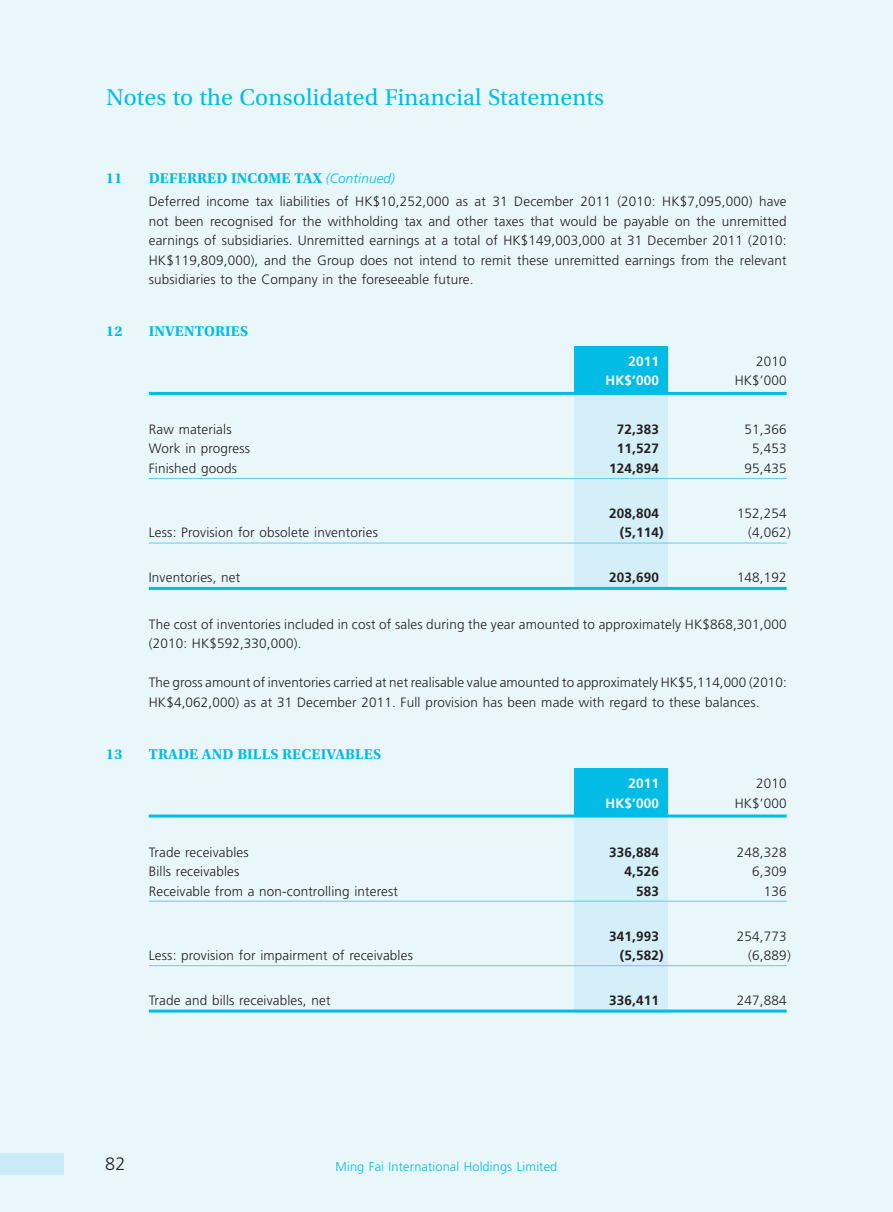
<style>
.page{position:relative;width:893px;height:1212px;background:#e9f7fb}
.page>*{position:absolute;margin:0;border:0;box-sizing:border-box;transform-origin:0 0}
.t1{font:24px "Utopia Std";letter-spacing:.01em;color:#02bce5}
.t2{font:300 18px "Frutiger LT Std";color:#231f20}
.t3{font:700 15px "Utopia Std";letter-spacing:.01em;color:#02bce5}
.t4{font:300 13.5px/19.5px "Frutiger LT Std";letter-spacing:.01em;color:#231f20}
.t5{font:700 13.5px "Frutiger LT Std";letter-spacing:.01em;color:#231f20}
.t6{font:700 13.5px "Frutiger LT Std";letter-spacing:.01em;color:#fff}
.t7{font:300 12.75px "Frutiger LT Std";letter-spacing:.01em;color:#02bce5}
.s1{font-family:"Frutiger LT Std";font-weight:300;font-style:italic;font-size:13.5px}
</style>
<div class="page">
<div style="left:0;top:1154px;width:64px;height:21px;background:#caebf7"></div>
<div style="left:574px;top:346px;width:94px;height:66px;background:#02bce5"></div>
<div style="left:574px;top:393px;width:94px;height:195px;background:#d5eff8"></div>
<hr style="left:149px;top:392px;width:638px;height:3px;background:#02bce5">
<hr style="left:149px;top:478px;width:638px;height:1px;background:#63ccec">
<hr style="left:149px;top:543px;width:638px;height:1px;background:#63ccec">
<hr style="left:149px;top:587px;width:638px;height:3px;background:#02bce5">
<div style="left:574px;top:768px;width:94px;height:66px;background:#02bce5"></div>
<div style="left:574px;top:816px;width:94px;height:196px;background:#d5eff8"></div>
<hr style="left:149px;top:814px;width:638px;height:3px;background:#02bce5">
<hr style="left:149px;top:901px;width:638px;height:1px;background:#63ccec">
<hr style="left:149px;top:965px;width:638px;height:1px;background:#63ccec">
<hr style="left:149px;top:1009px;width:638px;height:3px;background:#02bce5">
<p class="t1" style="left:106px;top:84px;width:499px">Notes to the Consolidated Financial Statements</p>
<p class="t3" style="left:106px;top:169px;width:18px">11</p>
<p class="t3" style="left:149px;top:169px;width:248px">DEFERRED INCOME TAX <span class="s1">(Continued)</span></p>
<p class="t4" style="left:149px;top:192px;width:639px;text-align:justify">Deferred income tax liabilities of HK$10,252,000 as at 31 December 2011 (2010: HK$7,095,000) have not been recognised for the withholding tax and other taxes that would be payable on the unremitted earnings of subsidiaries. Unremitted earnings at a total of HK$149,003,000 at 31 December 2011 (2010:<br>HK$119,809,000), and the Group does not intend to remit these unremitted earnings from the relevant subsidiaries to the Company in the foreseeable future.</p>
<p class="t3" style="left:106px;top:322px;width:18px">12</p>
<p class="t3" style="left:149px;top:322px;width:100px">INVENTORIES</p>
<p class="t6" style="left:628px;top:353px;width:32px">2011</p>
<p class="t4" style="left:756px;top:351px;width:32px">2010</p>
<p class="t6" style="left:605px;top:372px;width:55px">HK$’000</p>
<p class="t4" style="left:735px;top:371px;width:53px">HK$’000</p>
<p class="t4" style="left:149px;top:420px;width:84px">Raw materials</p>
<p class="t5" style="left:617px;top:421px;width:44px">72,383</p>
<p class="t4" style="left:745px;top:420px;width:44px">51,366</p>
<p class="t4" style="left:149px;top:439px;width:103px">Work in progress</p>
<p class="t5" style="left:617px;top:441px;width:44px">11,527</p>
<p class="t4" style="left:752px;top:439px;width:36px">5,453</p>
<p class="t4" style="left:149px;top:459px;width:90px">Finished goods</p>
<p class="t5" style="left:609px;top:460px;width:51px">124,894</p>
<p class="t4" style="left:745px;top:459px;width:44px">95,435</p>
<p class="t5" style="left:609px;top:505px;width:51px">208,804</p>
<p class="t4" style="left:737px;top:504px;width:51px">152,254</p>
<p class="t4" style="left:149px;top:523px;width:231px">Less: Provision for obsolete inventories</p>
<p class="t5" style="left:620px;top:525px;width:45px">(5,114 )</p>
<p class="t4" style="left:748px;top:523px;width:44px">(4,062)</p>
<p class="t4" style="left:149px;top:568px;width:93px">Inventories, net</p>
<p class="t5" style="left:609px;top:570px;width:51px">203,690</p>
<p class="t4" style="left:737px;top:568px;width:51px">148,192</p>
<p class="t4" style="left:149px;top:615px;width:639px">The cost of inventories included in cost of sales during the year amounted to approximately HK$868,301,000 (2010: HK$592,330,000).</p>
<p class="t4" style="left:149px;top:673px;width:639px">The gross amount of inventories carried at net realisable value amounted to approximately HK$5,114,000 (2010:<br>HK$4,062,000) as at 31 December 2011. Full provision has been made with regard to these balances.</p>
<p class="t3" style="left:106px;top:745px;width:18px">13</p>
<p class="t3" style="left:149px;top:745px;width:233px">TRADE AND BILLS RECEIVABLES</p>
<p class="t6" style="left:628px;top:775px;width:32px">2011</p>
<p class="t4" style="left:756px;top:774px;width:32px">2010</p>
<p class="t6" style="left:605px;top:795px;width:55px">HK$’000</p>
<p class="t4" style="left:735px;top:793px;width:53px">HK$’000</p>
<p class="t4" style="left:149px;top:842px;width:101px">Trade receivables</p>
<p class="t5" style="left:609px;top:844px;width:51px">336,884</p>
<p class="t4" style="left:737px;top:842px;width:51px">248,328</p>
<p class="t4" style="left:149px;top:862px;width:92px">Bills receivables</p>
<p class="t5" style="left:625px;top:863px;width:36px">4,526</p>
<p class="t4" style="left:752px;top:862px;width:36px">6,309</p>
<p class="t4" style="left:149px;top:881px;width:251px">Receivable from a non-controlling interest</p>
<p class="t5" style="left:636px;top:883px;width:24px">583</p>
<p class="t4" style="left:764px;top:881px;width:24px">136</p>
<p class="t5" style="left:609px;top:928px;width:51px">341,993</p>
<p class="t4" style="left:737px;top:926px;width:51px">254,773</p>
<p class="t4" style="left:149px;top:946px;width:266px">Less: provision for impairment of receivables</p>
<p class="t5" style="left:620px;top:947px;width:45px">(5,582 )</p>
<p class="t4" style="left:748px;top:946px;width:44px">(6,889)</p>
<p class="t4" style="left:149px;top:991px;width:183px">Trade and bills receivables, net</p>
<p class="t5" style="left:609px;top:992px;width:51px">336,411</p>
<p class="t4" style="left:737px;top:991px;width:51px">247,884</p>
<p class="t2" style="left:105px;top:1154px;width:22px">82</p>
<p class="t7" style="left:336px;top:1159px;width:223px">Ming Fai International Holdings Limited</p>
</div>
